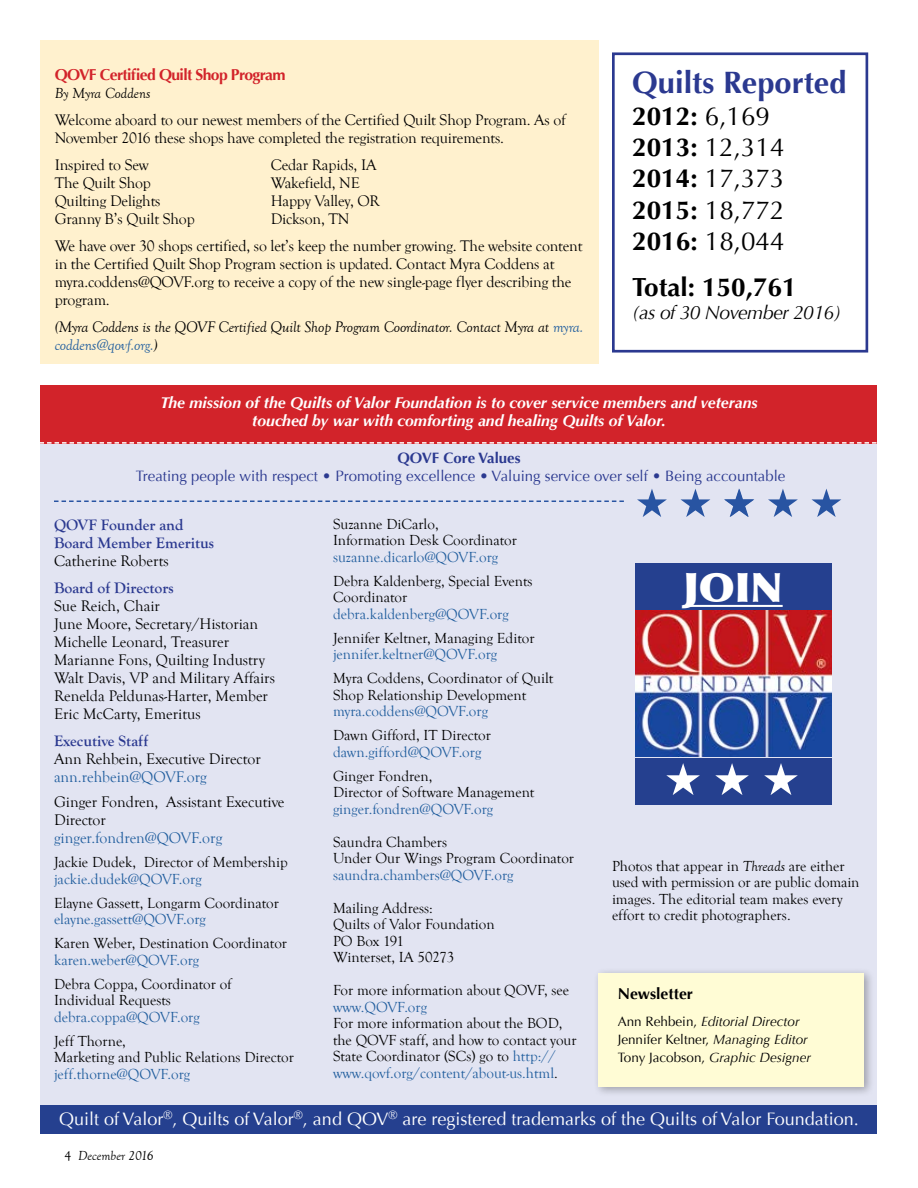
<style>
.page{position:relative;width:918px;height:1188px;background:#fff}
.page>*{position:absolute;margin:0;border:0;box-sizing:border-box;transform-origin:0 0}
.t1{font:900 40.5px "Optima";color:#fff}
.t2{font:700 30.9px "Optima";color:#2b3990}
.t3{font:26.1px/31.3px "Optima";color:#000}
.t4{font:700 26.1px "Optima";color:#000}
.t5{font:italic 19.35px "Optima";letter-spacing:-.03em;color:#000}
.t6{font:18px "Optima";color:#fff}
.t7{font:15.75px/18px "Goudy Old Style T";letter-spacing:-.01em;color:#000}
.t8{font:italic 700 15.75px/18px "Optima";color:#fff;text-align:center}
.t9{font:italic 15.75px/18px "Goudy Old Style T";letter-spacing:-.01em;color:#000}
.t10{font:700 15.75px/18px "Goudy Old Style T";color:#2b3990}
.t11{font:15.75px "Goudy Old Style T";color:#215e9e}
.t12{font:700 15.75px "Optima";letter-spacing:-.04em;color:#d2232a}
.t13{font:700 15.75px "Optima";color:#000}
.t14{font:15px/16.5px "Goudy Old Style T";color:#000}
.t15{font:15px "Goudy Old Style T";color:#215e9e}
.t16{font:15px "Optima";color:#2b3990}
.t17{font:700 15px "Optima";color:#2b3990}
.t18{font:italic 15px "Goudy Old Style T";color:#000}
.t19{font:italic 13.5px/18px "Optima";color:#000}
.t20{font:italic 13.5px "Goudy Old Style T";color:#000}
.s1{color:#215e9e}
.s2{font-weight:700}
.s3{font-style:italic}
.s4{font-style:normal}
</style>
<div class="page">
<div style="left:40px;top:40px;width:558px;height:324px;background:#fff1ce"></div>
<div style="left:40px;top:444px;width:837px;height:672px;background:#e2e4f2"></div>
<div style="left:40px;top:385px;width:837px;height:59px;background:#d2232a"></div>
<div style="left:40px;top:1105px;width:837px;height:29px;background:#25408f"></div>
<svg style="left:40px;top:442px;width:837px;height:2px"></svg>
<svg style="left:54px;top:501px;width:570px;height:1px"></svg>
<div style="left:594px;top:968px;width:281px;height:129px;background:#000;opacity:.3"></div>
<div style="left:599px;top:973px;width:265px;height:114px;background:#fffcd5"></div>
<svg style="left:637px;top:489px;width:204px;height:28px"></svg>
<img style="left:635px;top:611px;width:197px;height:145px">
<div style="left:635px;top:564px;width:197px;height:46px;background:#25408f"></div>
<div style="left:635px;top:759px;width:197px;height:46px;background:#25408f"></div>
<hr style="left:683px;top:605px;width:100px;height:2px;background:#fff">
<svg style="left:666px;top:763px;width:132px;height:32px"></svg>
<div style="left:612px;top:52px;width:256px;height:301px;background:#fff;border:3px solid #2b3990"></div>
<p class="t12" style="left:55px;top:66px;width:232px">QOVF Certified Quilt Shop Program</p>
<p class="t18" style="left:55px;top:85px;width:97px">By Myra Coddens</p>
<p class="t7" style="left:55px;top:111px;width:513px">Welcome aboard to our newest members of the Certified Quilt Shop Program. As of<br>November 2016 these shops have completed the registration requirements.</p>
<p class="t7" style="left:55px;top:156px;width:96px">Inspired to Sew</p>
<p class="t7" style="left:271px;top:156px;width:107px">Cedar Rapids, IA</p>
<p class="t7" style="left:55px;top:174px;width:98px">The Quilt Shop</p>
<p class="t7" style="left:271px;top:174px;width:91px">Wakefield, NE</p>
<p class="t7" style="left:55px;top:192px;width:107px">Quilting Delights</p>
<p class="t7" style="left:271px;top:192px;width:111px">Happy Valley, OR</p>
<p class="t7" style="left:55px;top:210px;width:142px">Granny B’s Quilt Shop</p>
<p class="t7" style="left:55px;top:206px;width:529px;line-height:27px;text-indent:216px">Dickson, TN<br>We have over 30 shops certified, so let’s keep the number growing. The website content</p>
<p class="t7" style="left:55px;top:255px;width:518px">in the Certified Quilt Shop Program section is updated. Contact Myra Coddens at myra.coddens@QOVF.org to receive a copy of the new single-page flyer describing the program.</p>
<p class="t9" style="left:55px;top:318px;width:530px">(Myra Coddens is the QOVF Certified Quilt Shop Program Coordinator. Contact Myra at <span class="s1">myra. coddens@qovf.org.</span>)</p>
<h2 class="t2" style="left:632px;top:65px;width:216px">Quilts Reported</h2>
<h3 class="t3" style="left:632px;top:101px;width:154px"><span class="s2">2012:</span> 6,169<br><span class="s2">2013:</span> 12,314<br><span class="s2">2014:</span> 17,373<br><span class="s2">2015:</span> 18,772<br><span class="s2">2016:</span> 18,044</h3>
<h3 class="t4" style="left:632px;top:272px;width:166px">Total: 150,761</h3>
<p class="t5" style="left:632px;top:301px;width:211px">(as of 30 November 2016)</p>
<p class="t8" style="left:160px;top:394px;width:599px">The mission of the Quilts of Valor Foundation is to cover service members and veterans touched by war with comforting and healing Quilts of Valor.</p>
<p class="t17" style="left:397px;top:449px;width:125px">QOVF Core Values</p>
<p class="t16" style="left:136px;top:467px;width:651px">Treating people with respect • Promoting excellence • Valuing service over self • Being accountable</p>
<p class="t10" style="left:54px;top:515px;width:162px">QOVF Founder and<br>Board Member Emeritus</p>
<p class="t7" style="left:54px;top:551px;width:116px">Catherine Roberts</p>
<p class="t10" style="left:54px;top:578px;width:121px">Board of Directors</p>
<p class="t7" style="left:54px;top:596px;width:223px">Sue Reich, Chair<br>June Moore, Secretary/Historian<br>Michelle Leonard, Treasurer<br>Marianne Fons, Quilting Industry<br>Walt Davis, VP and Military Affairs<br>Renelda Peldunas-Harter, Member<br>Eric McCarty, Emeritus</p>
<p class="t10" style="left:54px;top:731px;width:96px">Executive Staff</p>
<p class="t7" style="left:54px;top:749px;width:208px">Ann Rehbein, Executive Director</p>
<p class="t11" style="left:54px;top:768px;width:154px">ann.rehbein@QOVF.org</p>
<p class="t7" style="left:54px;top:793px;width:232px">Ginger Fondren, Assistant Executive<br>Director</p>
<p class="t11" style="left:54px;top:829px;width:170px">ginger.fondren@QOVF.org</p>
<p class="t14" style="left:54px;top:854px;width:235px">Jackie Dudek, Director of Membership</p>
<p class="t15" style="left:54px;top:870px;width:149px">jackie.dudek@QOVF.org</p>
<p class="t14" style="left:54px;top:894px;width:226px">Elayne Gassett, Longarm Coordinator</p>
<p class="t15" style="left:54px;top:911px;width:153px">elayne.gassett@QOVF.org</p>
<p class="t14" style="left:54px;top:935px;width:235px">Karen Weber, Destination Coordinator</p>
<p class="t15" style="left:54px;top:951px;width:147px">karen.weber@QOVF.org</p>
<p class="t14" style="left:54px;top:975px;width:179px">Debra Coppa, Coordinator of<br>Individual Requests</p>
<p class="t15" style="left:54px;top:1008px;width:147px">debra.coppa@QOVF.org</p>
<p class="t14" style="left:54px;top:1032px;width:242px">Jeff Thorne,<br>Marketing and Public Relations Director</p>
<p class="t15" style="left:54px;top:1065px;width:138px">jeff.thorne@QOVF.org</p>
<p class="t14" style="left:333px;top:516px;width:186px">Suzanne DiCarlo,<br>Information Desk Coordinator</p>
<p class="t15" style="left:333px;top:549px;width:167px">suzanne.dicarlo@QOVF.org</p>
<p class="t14" style="left:333px;top:573px;width:201px">Debra Kaldenberg, Special Events<br>Coordinator</p>
<p class="t15" style="left:333px;top:606px;width:177px">debra.kaldenberg@QOVF.org</p>
<p class="t14" style="left:333px;top:630px;width:203px">Jennifer Keltner, Managing Editor</p>
<p class="t15" style="left:333px;top:646px;width:166px">jennifer.keltner@QOVF.org</p>
<p class="t14" style="left:333px;top:670px;width:222px">Myra Coddens, Coordinator of Quilt<br>Shop Relationship Development</p>
<p class="t15" style="left:333px;top:703px;width:156px">myra.coddens@QOVF.org</p>
<p class="t14" style="left:333px;top:727px;width:159px">Dawn Gifford, IT Director</p>
<p class="t15" style="left:333px;top:744px;width:150px">dawn.gifford@QOVF.org</p>
<p class="t14" style="left:333px;top:768px;width:203px">Ginger Fondren,<br>Director of Software Management</p>
<p class="t15" style="left:333px;top:801px;width:162px">ginger.fondren@QOVF.org</p>
<p class="t14" style="left:333px;top:834px;width:243px">Saundra Chambers<br>Under Our Wings Program Coordinator</p>
<p class="t15" style="left:333px;top:867px;width:182px">saundra.chambers@QOVF.org</p>
<p class="t14" style="left:333px;top:900px;width:163px">Mailing Address:<br>Quilts of Valor Foundation<br>PO Box 191<br>Winterset, IA 50273</p>
<p class="t14" style="left:333px;top:982px;width:238px">For more information about QOVF, see</p>
<p class="t15" style="left:333px;top:999px;width:95px">www.QOVF.org</p>
<p class="t14" style="left:333px;top:1015px;width:245px">For more information about the BOD, the QOVF staff, and how to contact your State Coordinator (SCs) go to <span class="s1">http:// www.qovf.org/content/about-us.html</span>.</p>
<h1 class="t1" style="left:683px;top:563px;width:101px">JOIN</h1>
<p class="t14" style="left:612px;top:858px;width:249px">Photos that appear in <span class="s3">Threads</span> are either used with permission or are public domain images. The editorial team makes every effort to credit photographers.</p>
<p class="t13" style="left:618px;top:984px;width:77px">Newsletter</p>
<p class="t19" style="left:618px;top:1012px;width:195px"><span class="s4">Ann Rehbein,</span> Editorial Director<br><span class="s4">Jennifer Keltner,</span> Managing Editor<br><span class="s4">Tony Jacobson,</span> Graphic Designer</p>
<p class="t6" style="left:59px;top:1109px;width:801px">Quilt of Valor<sup>®</sup>, Quilts of Valor<sup>®</sup>, and QOV<sup>®</sup> are registered trademarks of the Quilts of Valor Foundation.</p>
<p class="t20" style="left:65px;top:1147px;width:90px"><span class="s4">4</span> December 2016</p>
</div>
